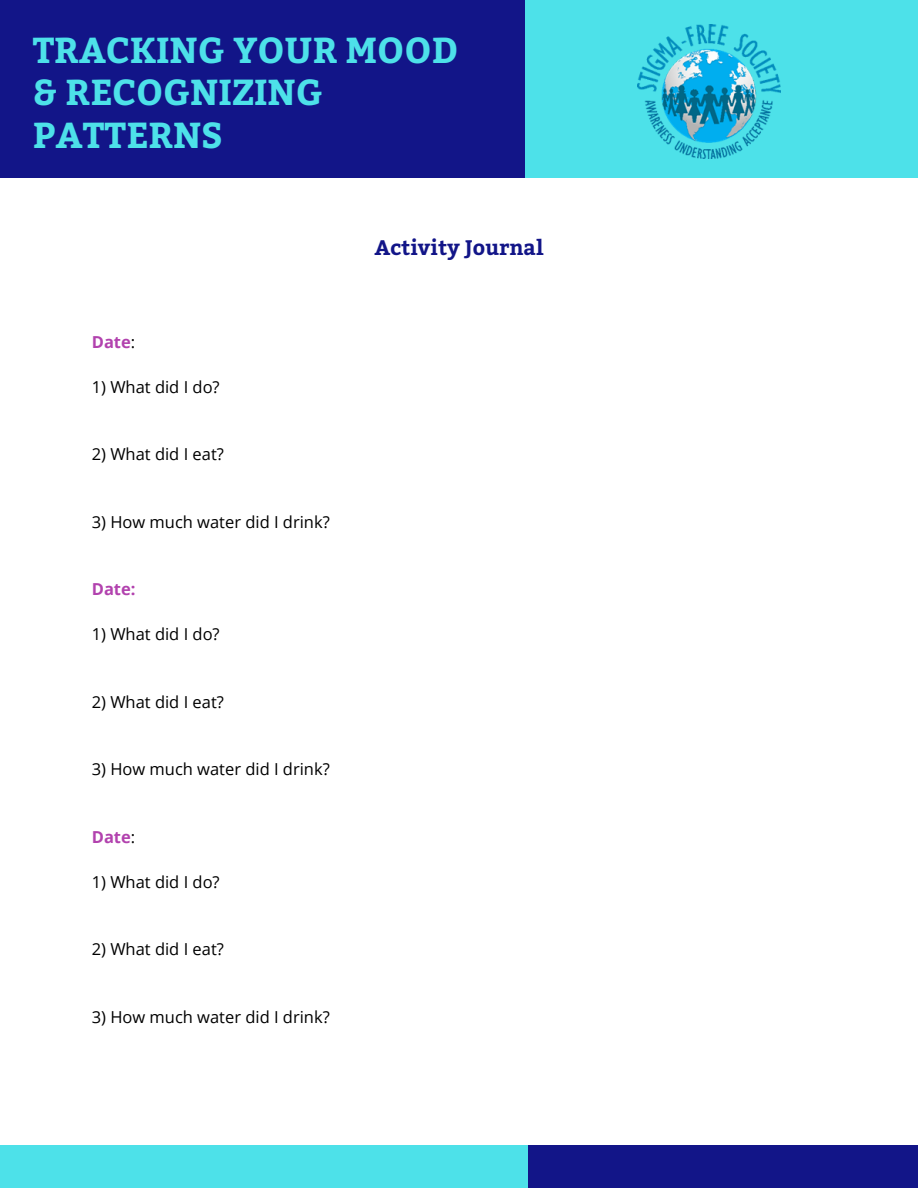
<style>
.page{position:relative;width:918px;height:1188px;background:#fff}
.page>*{position:absolute;margin:0;border:0;box-sizing:border-box;transform-origin:0 0}
.t1{font:700 36px/42.8px "Bitter";color:#4de1e9}
.t2{font:700 21px "Bitter";color:#121588}
.t3{font:16.5px "Open Sans";color:#000}
.t4{font:700 16.5px "Open Sans";color:#b242ae}
.s1{font-weight:400;color:#000}
</style>
<div class="page">
<div style="left:525px;top:0;width:393px;height:178px;background:#4de1e9"></div>
<div style="left:0;top:0;width:525px;height:178px;background:#121588"></div>
<div style="left:525px;top:1145px;width:393px;height:43px;background:#121588"></div>
<div style="left:0;top:1145px;width:528px;height:43px;background:#4de1e9"></div>
<img style="left:637px;top:25px;width:143px;height:134px">
<h1 class="t1" style="left:33px;top:26px;width:427px">TRACKING YOUR MOOD &amp; RECOGNIZING<br>PATTERNS</h1>
<p class="t4" style="left:92px;top:330px;width:45px">Date<span class="s1">:</span></p>
<p class="t3" style="left:92px;top:375px;width:129px">1) What did I do?</p>
<p class="t3" style="left:92px;top:443px;width:134px">2) What did I eat?</p>
<p class="t3" style="left:92px;top:510px;width:240px">3) How much water did I drink?</p>
<p class="t4" style="left:92px;top:578px;width:45px">Date:</p>
<p class="t3" style="left:92px;top:623px;width:129px">1) What did I do?</p>
<p class="t3" style="left:92px;top:690px;width:134px">2) What did I eat?</p>
<p class="t3" style="left:92px;top:758px;width:240px">3) How much water did I drink?</p>
<p class="t4" style="left:92px;top:825px;width:45px">Date<span class="s1">:</span></p>
<p class="t3" style="left:92px;top:870px;width:129px">1) What did I do?</p>
<p class="t3" style="left:92px;top:938px;width:134px">2) What did I eat?</p>
<p class="t3" style="left:92px;top:1005px;width:240px">3) How much water did I drink?</p>
<p class="t2" style="left:374px;top:232px;width:171px">Activity Journal</p>
</div>
